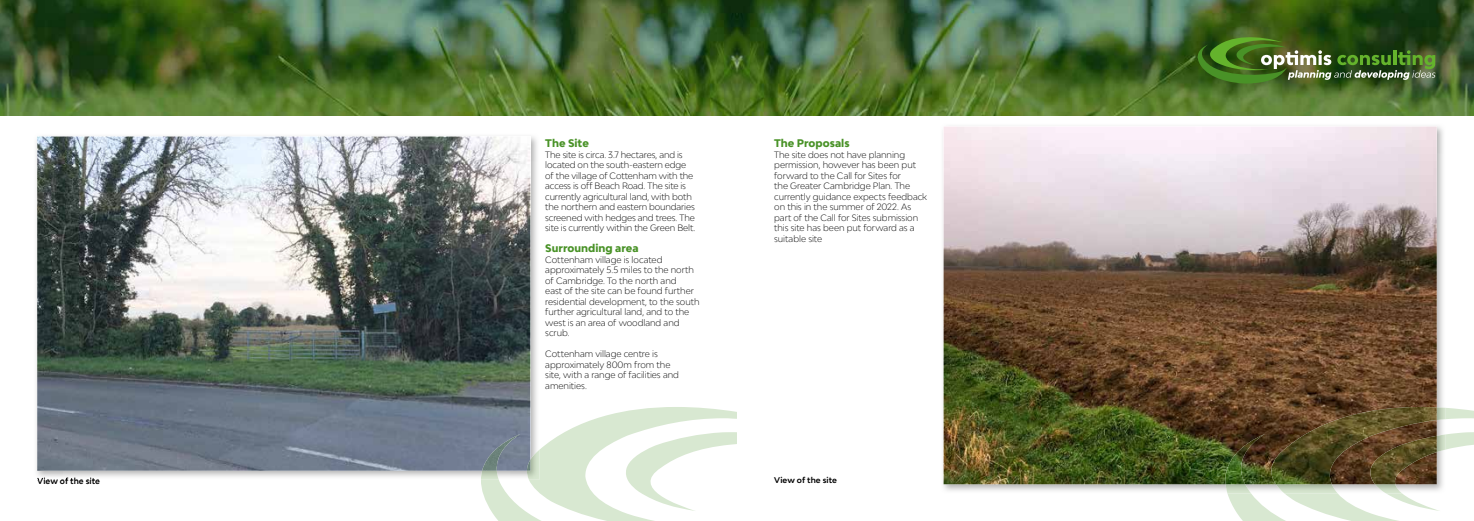
<style>
.page{position:relative;width:1474px;height:521px;background:#fff}
.page>*{position:absolute;margin:0;border:0;box-sizing:border-box;transform-origin:0 0}
.t1{font:800 10.5px "Bw Modelica";color:#499227}
.t2{font:300 8.75px/10.5px "Bw Modelica";letter-spacing:-.01em;color:#000}
.t3{font:700 7.88px "Bw Modelica";letter-spacing:.005em;color:#000}
</style>
<div class="page">
<img style="left:0;top:0;width:737px;height:116px">
<img style="left:737px;top:0;width:736px;height:116px">
<img style="left:1197px;top:37px;width:238px;height:47px">
<img style="left:530px;top:161px;width:7px;height:246px">
<img style="left:37px;top:477px;width:63px;height:3px">
<img style="left:37px;top:136px;width:493px;height:335px">
<img style="left:1436px;top:126px;width:7px;height:27px">
<img style="left:943px;top:484px;width:26px;height:7px">
<img style="left:1436px;top:153px;width:7px;height:254px">
<img style="left:969px;top:484px;width:256px;height:7px">
<img style="left:943px;top:126px;width:493px;height:358px">
<svg style="left:481px;top:407px;width:256px;height:114px"></svg>
<img style="left:1225px;top:484px;width:2px;height:8px">
<img style="left:1223px;top:434px;width:4px;height:50px">
<svg style="left:1227px;top:408px;width:246px;height:113px"></svg>
<img style="left:1275px;top:407px;width:170px;height:86px">
<img style="left:1268px;top:407px;width:168px;height:77px">
<p class="t3" style="left:37px;top:476px;width:64px">View of the site</p>
<p class="t1" style="left:545px;top:136px;width:45px">The Site</p>
<p class="t2" style="left:545px;top:149px;width:151px">The site is circa. 3.7 hectares, and is located on the south-eastern edge of the village of Cottenham with the access is off Beach Road. The site is currently agricultural land, with both the northern and eastern boundaries screened with hedges and trees. The site is currently within the Green Belt.</p>
<p class="t1" style="left:545px;top:241px;width:95px">Surrounding area</p>
<p class="t2" style="left:545px;top:254px;width:156px">Cottenham village is located approximately 5.5 miles to the north of Cambridge. To the north and<br>east of the site can be found further residential development, to the south further agricultural land, and to the west is an area of woodland and scrub.</p>
<p class="t2" style="left:545px;top:348px;width:135px">Cottenham village centre is approximately 800m from the site, with a range of facilities and amenities.</p>
<p class="t1" style="left:774px;top:136px;width:77px">The Proposals</p>
<p class="t2" style="left:774px;top:149px;width:154px">The site does not have planning permission, however has been put forward to the Call for Sites for<br>the Greater Cambridge Plan. The currently guidance expects feedback on this in the summer of 2022. As part of the Call for Sites submission this site has been put forward as a suitable site</p>
<p class="t3" style="left:774px;top:475px;width:64px">View of the site</p>
</div>
